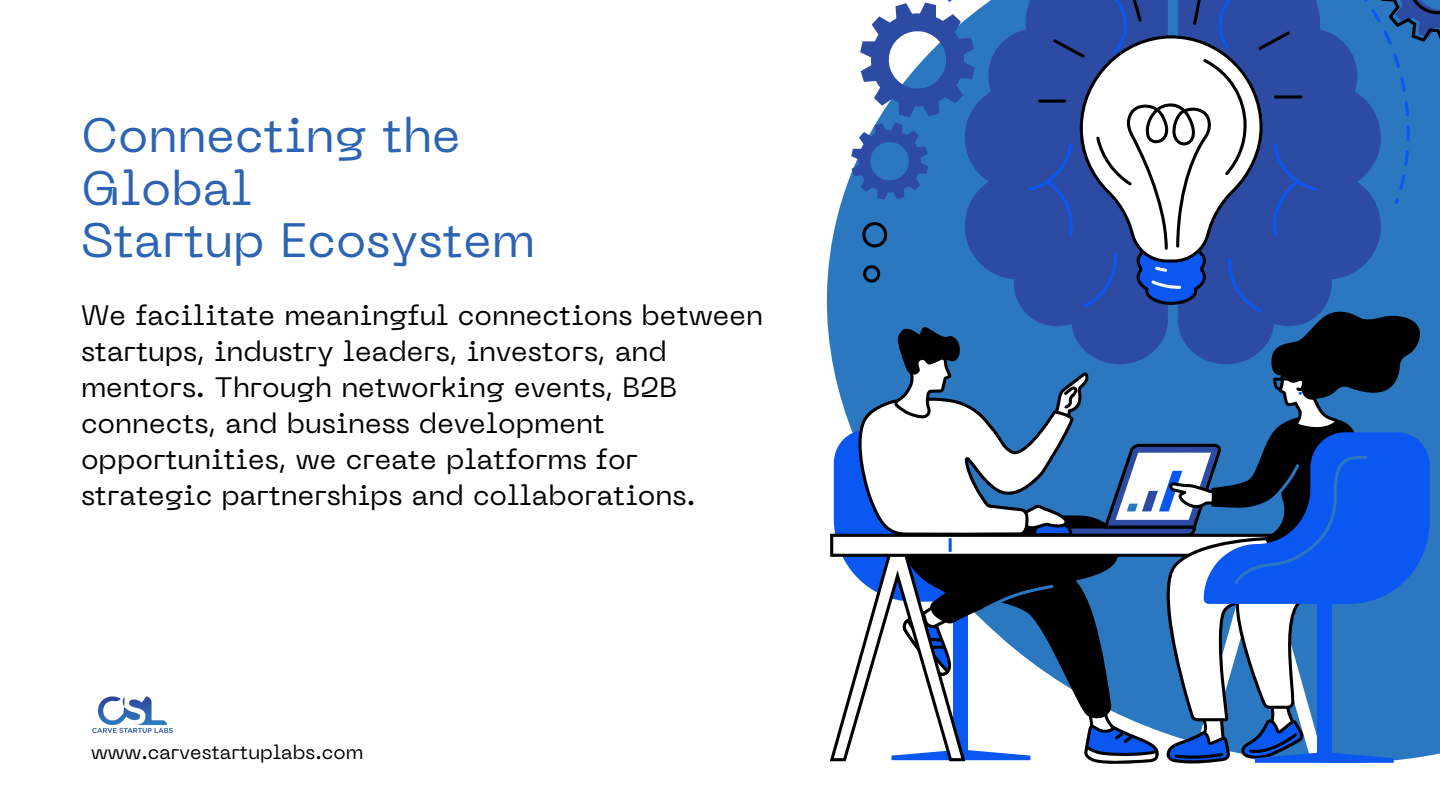
<style>
.page{position:relative;width:1440px;height:810px;background:#fff}
.page>*{position:absolute;margin:0;border:0;box-sizing:border-box;transform-origin:0 0}
.t1{font:48px "PP Neue Machina";color:#2c63b2}
.t2{font:28px/36px "PP Neue Machina";color:#000}
.t3{font:19.5px "PP Neue Machina";color:#000}
</style>
<div class="page">
<svg style="left:830px;top:0;width:610px;height:764px"></svg>
<img style="left:92px;top:696px;width:81px;height:37px">
<p class="t1" style="left:81px;top:117px;width:381px">Connecting the</p>
<p class="t1" style="left:81px;top:169px;width:173px">Global</p>
<p class="t1" style="left:81px;top:222px;width:456px">Startup Ecosystem</p>
<p class="t2" style="left:81px;top:300px;width:684px">We facilitate meaningful connections between startups, industry leaders, investors, and mentors. Through networking events, B2B connects, and business development opportunities, we create platforms for strategic partnerships and collaborations.</p>
<p class="t3" style="left:91px;top:745px;width:274px">www.carvestartuplabs.com</p>
</div>
